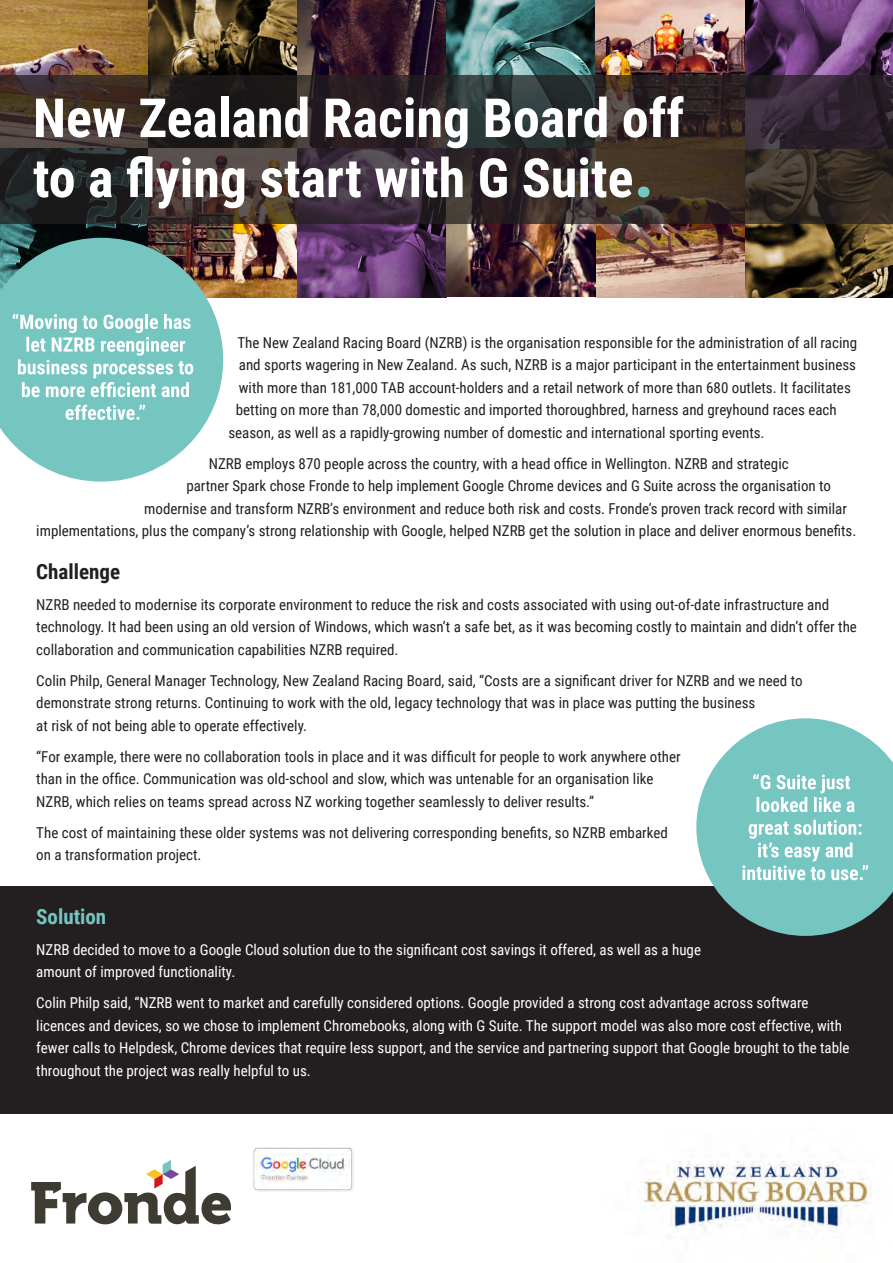
<style>
.page{position:relative;width:893px;height:1263px;background:#fff}
.page>*{position:absolute;margin:0;border:0;box-sizing:border-box;transform-origin:0 0}
.Heading_2{font:700 54px/60px "Roboto Condensed";color:#fff}
.Heading_2-2{font:700 21px "Roboto Condensed";color:#231f20}
.Heading_2-3{font:700 21px "Roboto Condensed";color:#75c5c1}
.t1{font:15px/22.5px "Roboto Condensed";color:#231f20}
.t2{font:15px/22.5px "Roboto Condensed";color:#fff}
.s1{font-size:72px;color:#75c5c1}
</style>
<div class="page">
<img style="left:639px;top:1155px;width:233px;height:77px">
<div style="left:0;top:887px;width:893px;height:227px;background:#231f20"></div>
<svg style="left:31px;top:1160px;width:200px;height:65px"></svg>
<img style="left:0;top:0;width:893px;height:298px">
<svg style="left:0;top:75px;width:893px;height:149px;background:#332b2a"></svg>
<img style="left:253px;top:1147px;width:101px;height:45px">
<svg style="left:0;top:238px;width:223px;height:244px;background:#83beba"></svg>
<svg style="left:66px;top:405px;width:79px;height:15px"></svg>
<svg style="left:13px;top:314px;width:180px;height:83px"></svg>
<svg style="left:696px;top:718px;width:197px;height:218px"></svg>
<p class="Heading_2" style="left:33px;top:86px;width:653px">New Zealand Racing Board off to a flying start with G Suite<span class="s1">.</span></p>
<p class="t1" style="left:237px;top:331px;width:621px">The New Zealand Racing Board (NZRB) is the organisation responsible for the administration of all racing</p>
<p class="t1" style="left:239px;top:353px;width:619px">and sports wagering in New Zealand. As such, NZRB is a major participant in the entertainment business</p>
<p class="t1" style="left:239px;top:376px;width:613px">with more than 181,000 TAB account-holders and a retail network of more than 680 outlets. It facilitates</p>
<p class="t1" style="left:236px;top:398px;width:602px">betting on more than 78,000 domestic and imported thoroughbred, harness and greyhound races each</p>
<p class="t1" style="left:228px;top:421px;width:538px">season, as well as a rapidly-growing number of domestic and international sporting events.</p>
<p class="t1" style="left:209px;top:452px;width:581px">NZRB employs 870 people across the country, with a head office in Wellington. NZRB and strategic</p>
<p class="t1" style="left:186px;top:474px;width:646px">partner Spark chose Fronde to help implement Google Chrome devices and G Suite across the organisation to</p>
<p class="t1" style="left:144px;top:497px;width:704px">modernise and transform NZRB’s environment and reduce both risk and costs. Fronde’s proven track record with similar</p>
<p class="t1" style="left:36px;top:519px;width:821px">implementations, plus the company’s strong relationship with Google, helped NZRB get the solution in place and deliver enormous benefits.</p>
<p class="Heading_2-2" style="left:36px;top:556px;width:85px">Challenge</p>
<p class="t1" style="left:36px;top:592px;width:822px">NZRB needed to modernise its corporate environment to reduce the risk and costs associated with using out-of-date infrastructure and technology. It had been using an old version of Windows, which wasn’t a safe bet, as it was becoming costly to maintain and didn’t offer the collaboration and communication capabilities NZRB required.</p>
<p class="t1" style="left:36px;top:668px;width:768px">Colin Philp, General Manager Technology, New Zealand Racing Board, said, “Costs are a significant driver for NZRB and we need to demonstrate strong returns. Continuing to work with the old, legacy technology that was in place was putting the business<br>at risk of not being able to operate effectively.</p>
<p class="t1" style="left:36px;top:745px;width:646px">“For example, there were no collaboration tools in place and it was difficult for people to work anywhere other than in the office. Communication was old-school and slow, which was untenable for an organisation like<br>NZRB, which relies on teams spread across NZ working together seamlessly to deliver results.”</p>
<p class="t1" style="left:36px;top:821px;width:633px">The cost of maintaining these older systems was not delivering corresponding benefits, so NZRB embarked on a transformation project.</p>
<p class="Heading_2-3" style="left:36px;top:901px;width:71px">Solution</p>
<p class="t2" style="left:36px;top:938px;width:666px">NZRB decided to move to a Google Cloud solution due to the significant cost savings it offered, as well as a huge amount of improved functionality.</p>
<p class="t2" style="left:36px;top:991px;width:815px">Colin Philp said, “NZRB went to market and carefully considered options. Google provided a strong cost advantage across software licences and devices, so we chose to implement Chromebooks, along with G Suite. The support model was also more cost effective, with fewer calls to Helpdesk, Chrome devices that require less support, and the service and partnering support that Google brought to the table throughout the project was really helpful to us.</p>
</div>
